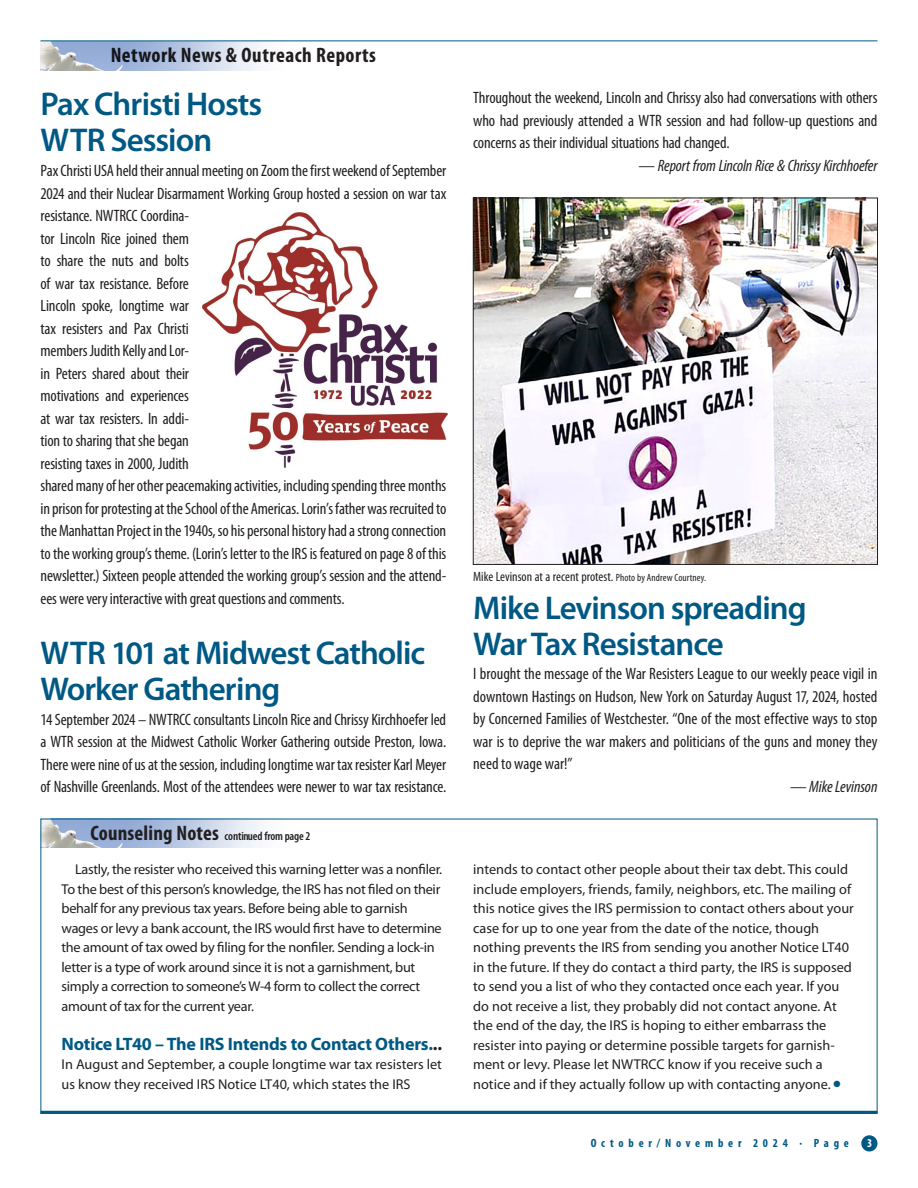
<style>
.page{position:relative;width:918px;height:1188px;background:#fff}
.page>*{position:absolute;margin:0;border:0;box-sizing:border-box;transform-origin:0 0}
.Headline_2nd_stories_2022{font:600 33px/36px "Myriad Pro";letter-spacing:-.03em;color:#005984}
.t1{font:700 condensed 21px "Myriad Pro";letter-spacing:.02em;color:#231f20}
.Sidebar_subhead_2022{font:700 18px "Myriad Pro";letter-spacing:-.01em;color:#005984}
.Headline_2nd_stories_2022-2{font:condensed 16.5px/22.5px "Myriad Pro";letter-spacing:-.01em;color:#231f20}
.Body_copy_2022{font:condensed 16.5px/22.5px "Myriad Pro";letter-spacing:-.01em;color:#231f20;text-align:justify}
.Body_copy_2022-2{font:italic condensed 16.5px "Myriad Pro";letter-spacing:-.01em;color:#231f20}
.Headline_2nd_stories_2022-3{font:italic condensed 16.5px "Myriad Pro";letter-spacing:-.005em;color:#231f20}
.Sidebar_copy_2022{font:14.25px/19.5px "Myriad Pro";color:#231f20}
.Sidebar_copy_2022-2{font:14.25px/19.5px "Myriad Pro";letter-spacing:-.02em;color:#231f20}
.captions_2022{font:condensed 13.5px "Myriad Pro";letter-spacing:-.005em;color:#231f20}
.t2{font:700 condensed 12px "Myriad Pro";letter-spacing:.4em;color:#005984}
._2102_Side_bar_heads{font:600 condensed 12px "Myriad Pro";letter-spacing:-.01em;color:#231f20}
.t3{font:700 condensed 12px "Myriad Pro";color:#fff}
.s1{color:#231f20}
.s2{font-size:10.5px}
.s3{color:#005984}
</style>
<div class="page">
<div style="left:862px;top:1136px;width:15px;height:15px;background:#005984;border-radius:50%"></div>
<div style="left:861px;top:1135px;width:16px;height:16px;border:2px solid #005984;border-radius:50%"></div>
<hr style="left:40px;top:1111px;width:838px;height:3px;background:#005984">
<img style="left:202px;top:213px;width:246px;height:254px">
<img style="left:475px;top:200px;width:401px;height:363px">
<div style="left:473px;top:198px;width:405px;height:367px;border:1px solid #231f20"></div>
<img style="left:40px;top:41px;width:274px;height:29px">
<hr style="left:40px;top:40px;width:838px;height:1px;background:#005984">
<img style="left:42px;top:821px;width:219px;height:27px">
<p class="t1" style="left:111px;top:42px;width:267px">Network News &amp; Outreach Reports</p>
<p class="Headline_2nd_stories_2022" style="left:40px;top:86px;width:223px">Pax Christi Hosts<br>WTR Session</p>
<p class="Headline_2nd_stories_2022-2" style="left:40px;top:159px;width:407px">Pax Christi USA held their annual meeting on Zoom the first weekend of September 2024 and their Nuclear Disarmament Working Group hosted a session on war tax resistance. NWTRCC Coordina-<br>tor Lincoln Rice joined them<br>to share the nuts and bolts<br>of war tax resistance. Before<br>Lincoln spoke, longtime war<br>tax resisters and Pax Christi<br>members Judith Kelly and Lor-<br>in Peters shared about their<br>motivations and experiences<br>at war tax resisters. In addi-<br>tion to sharing that she began<br>resisting taxes in 2000, Judith<br>shared many of her other peacemaking activities, including spending three months in prison for protesting at the School of the Americas. Lorin’s father was recruited to the Manhattan Project in the 1940s, so his personal history had a strong connection to the working group’s theme. (Lorin’s letter to the IRS is featured on page 8 of this newsletter.) Sixteen people attended the working group’s session and the attend&shy;ees were very interactive with great questions and comments.</p>
<p class="Headline_2nd_stories_2022" style="left:40px;top:634px;width:386px">WTR 101 at Midwest Catholic<br>Worker Gathering</p>
<p class="Body_copy_2022" style="left:40px;top:708px;width:407px">14 September 2024 – NWTRCC consultants Lincoln Rice and Chrissy Kirchhoefer led a WTR session at the Midwest Catholic Worker Gathering outside Preston, Iowa.<br>There were nine of us at the session, including longtime war tax resister Karl Meyer of Nashville Greenlands. Most of the attendees were newer to war tax resistance.</p>
<p class="t1" style="left:90px;top:820px;width:130px">Counseling Notes</p>
<p class="_2102_Side_bar_heads" style="left:225px;top:828px;width:87px">continued from page 2</p>
<p class="Sidebar_copy_2022-2" style="left:62px;top:860px;width:382px;text-indent:14px">Lastly, the resister who received this warning letter was a nonfiler.<br>To the best of this person’s knowledge, the IRS has not filed on their behalf for any previous tax years. Before being able to garnish wages or levy a bank account, the IRS would first have to determine the amount of tax owed by filing for the nonfiler. Sending a lock-in letter is a type of work around since it is not a garnishment, but simply a correction to someone’s W-4 form to collect the correct amount of tax for the current year.</p>
<p class="Sidebar_subhead_2022" style="left:62px;top:1032px;width:382px">Notice LT40 – The IRS Intends to Contact Others.<span class="s1">..</span></p>
<p class="Sidebar_copy_2022" style="left:62px;top:1055px;width:382px">In August and September, a couple longtime war tax resisters let us know they received IRS Notice LT40, which states the IRS</p>
<p class="Body_copy_2022" style="left:473px;top:86px;width:406px">Throughout the weekend, Lincoln and Chrissy also had conversations with others who had previously attended a WTR session and had follow-up questions and concerns as their individual situations had changed.</p>
<p class="Body_copy_2022-2" style="left:639px;top:155px;width:240px">— Report from Lincoln Rice &amp; Chrissy Kirchhoefer</p>
<p class="captions_2022" style="left:473px;top:569px;width:234px">Mike Levinson at a recent protest. <span class="s2">Photo by Andrew Courtney.</span></p>
<p class="Headline_2nd_stories_2022" style="left:473px;top:589px;width:335px">Mike Levinson spreading<br>War Tax Resistance</p>
<p class="Headline_2nd_stories_2022-2" style="left:473px;top:663px;width:406px;text-align:justify">I brought the message of the War Resisters League to our weekly peace vigil in downtown Hastings on Hudson, New York on Saturday August 17, 2024, hosted by Concerned Families of Westchester. “One of the most effective ways to stop war is to deprive the war makers and politicians of the guns and money they need to wage war!”</p>
<p class="Headline_2nd_stories_2022-3" style="left:790px;top:776px;width:89px">— Mike Levinson</p>
<p class="Sidebar_copy_2022" style="left:473px;top:860px;width:382px">intends to contact other people about their tax debt. This could include employers, friends, family, neighbors, etc. The mailing of this notice gives the IRS permission to contact others about your case for up to one year from the date of the notice, though nothing prevents the IRS from sending you another Notice LT40 in the future. If they do contact a third party, the IRS is supposed to send you a list of who they contacted once each year. If you do not receive a list, they probably did not contact anyone. At the end of the day, the IRS is hoping to either embarrass the resister into paying or determine possible targets for garnish&shy;ment or levy. Please let NWTRCC know if you receive such a notice and if they actually follow up with contacting anyone. <span class="s3">●</span></p>
<p class="t2" style="left:591px;top:1136px;width:260px">October/November 2024 · Page</p>
<p class="t3" style="left:867px;top:1136px;width:7px">3</p>
</div>
